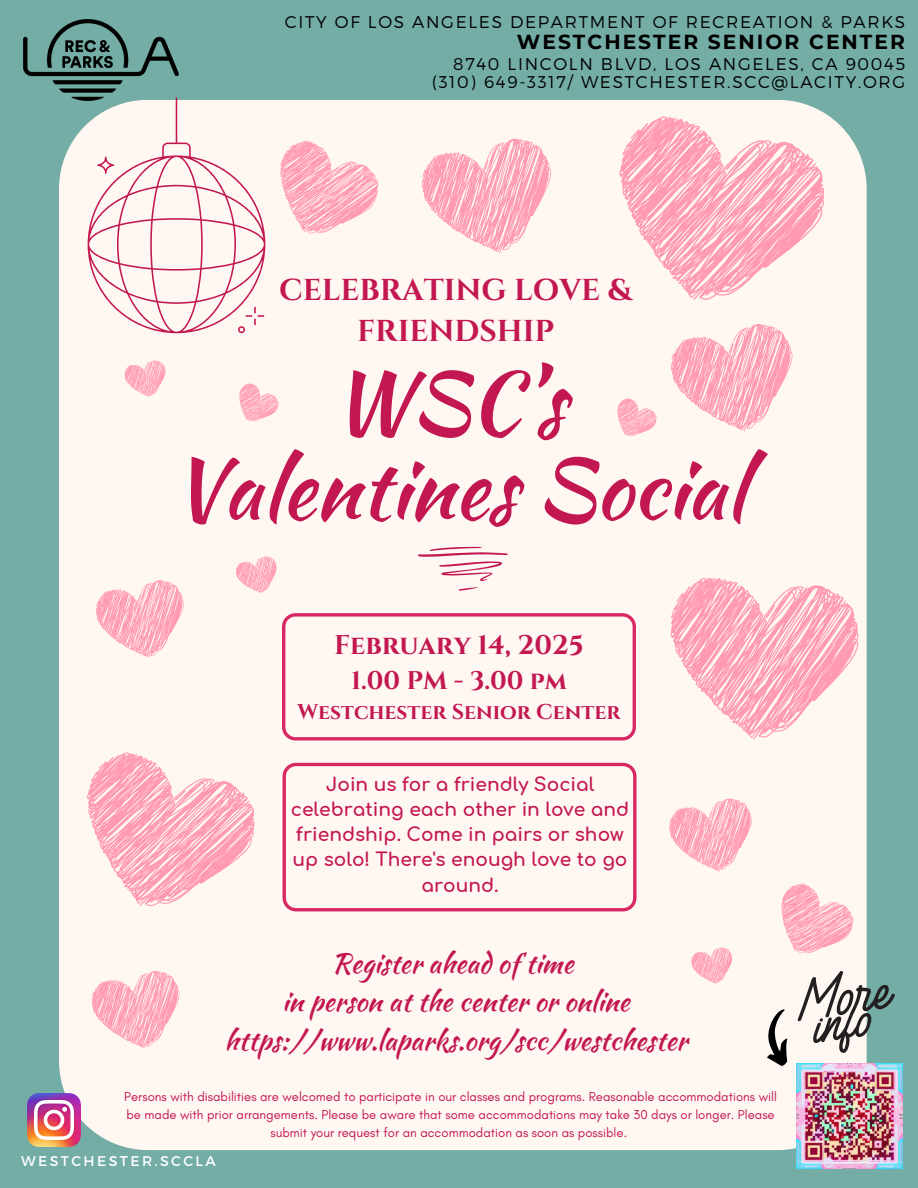
<style>
.page{position:relative;width:918px;height:1188px;background:#73ada5}
.page>*{position:absolute;margin:0;border:0;box-sizing:border-box;transform-origin:0 0}
.t1{font:83.25px/86.6px "Kaushan Script";color:#c31752;text-align:center}
.t2{font:700 30.15px/41.2px "Cinzel";color:#c31752;text-align:center}
.t3{font:27.45px/38.2px "Kaushan Script";color:#c31752;text-align:center}
.t4{font:700 27px "Cinzel";color:#c31752}
.t5{font:700 25.5px "Cinzel";color:#c31752}
.t6{font:700 21.3px "Cinzel";color:#c31752}
.t7{font:700 20.25px "Montserrat";letter-spacing:.1em;color:#000}
.t8{font:700 18.6px/25.2px "Comfortaa";color:#c31752;text-align:center}
.t9{font:300 16.95px/18.6px "Montserrat";letter-spacing:.1em;color:#000;text-align:right}
.t10{font:14.1px "Montserrat";letter-spacing:.17em;color:#fff}
.t11{font:13.05px/18px "Glacial Indifference";color:#c31752;text-align:center}
</style>
<div class="page">
<div style="left:59px;top:100px;width:808px;height:1050px;background:#fff7f2"></div>
<svg style="left:593px;top:106px;width:244px;height:219px;background:#fed5db"></svg>
<svg style="left:661px;top:572px;width:203px;height:176px;background:#ffced7"></svg>
<svg style="left:59px;top:742px;width:208px;height:190px;background:#ffd9de"></svg>
<svg style="left:88px;top:967px;width:101px;height:90px;background:#ffd4db"></svg>
<svg style="left:123px;top:358px;width:47px;height:43px;background:#ffd4db"></svg>
<svg style="left:229px;top:380px;width:53px;height:51px;background:#ffdde0"></svg>
<svg style="left:92px;top:576px;width:101px;height:90px;background:#ffd4db"></svg>
<svg style="left:607px;top:318px;width:198px;height:127px;background:#ffdce0"></svg>
<svg style="left:418px;top:547px;width:90px;height:34px;background:#f4ced5"></svg>
<svg style="left:458px;top:587px;width:20px;height:4px"></svg>
<svg style="left:88px;top:100px;width:299px;height:233px;background:#fbe5e5"></svg>
<svg style="left:282px;top:613px;width:354px;height:127px;background:#fce9e8"></svg>
<div style="left:283px;top:763px;width:354px;height:148px;background:#fff7f2"></div>
<img style="left:28px;top:1093px;width:53px;height:53px">
<img style="left:797px;top:1063px;width:106px;height:106px">
<img style="left:23px;top:19px;width:156px;height:81px">
<svg style="left:665px;top:795px;width:230px;height:271px;background:#e7dddb"></svg>
<svg style="left:416px;top:133px;width:149px;height:132px;background:#ffd4db"></svg>
<svg style="left:233px;top:554px;width:49px;height:44px;background:#ffd6dc"></svg>
<h1 class="t9" style="left:285px;top:12px;width:622px">CITY OF LOS ANGELES DEPARTMENT OF RECREATION &amp; PARKS</h1>
<h1 class="t7" style="left:517px;top:30px;width:390px">WESTCHESTER SENIOR CENTER</h1>
<h1 class="t9" style="left:432px;top:53px;width:475px">8740 LINCOLN BLVD, LOS ANGELES, CA 90045 (310) 649-3317/ WESTCHESTER.SCC@LACITY.ORG</h1>
<h2 class="t2" style="left:279px;top:270px;width:354px">CELEBRATING LOVE &amp;<br>FRIENDSHIP</h2>
<p class="t1" style="left:171px;top:359px;width:575px">WSC’s<br>Valentines Social</p>
<p class="t4" style="left:334px;top:628px;width:251px">February 14, 2025</p>
<p class="t5" style="left:351px;top:664px;width:217px">1.00 PM - 3.00 pm</p>
<p class="t6" style="left:298px;top:698px;width:324px">Westchester Senior Center</p>
<p class="t8" style="left:291px;top:772px;width:340px">Join us for a friendly Social celebrating each other in love and friendship. Come in pairs or show up solo! There's enough love to go around.</p>
<h6 class="t3" style="left:224px;top:944px;width:465px">Register ahead of time<br>in person at the center or online https://www.laparks.org/scc/westchester</h6>
<p class="t11" style="left:124px;top:1087px;width:654px">Persons with disabilities are welcomed to participate in our classes and programs. Reasonable accommodations will be made with prior arrangements. Please be aware that some accommodations may take 30 days or longer. Please submit your request for an accommodation as soon as possible.</p>
<p class="t10" style="left:21px;top:1152px;width:196px">WESTCHESTER.SCCLA</p>
</div>
